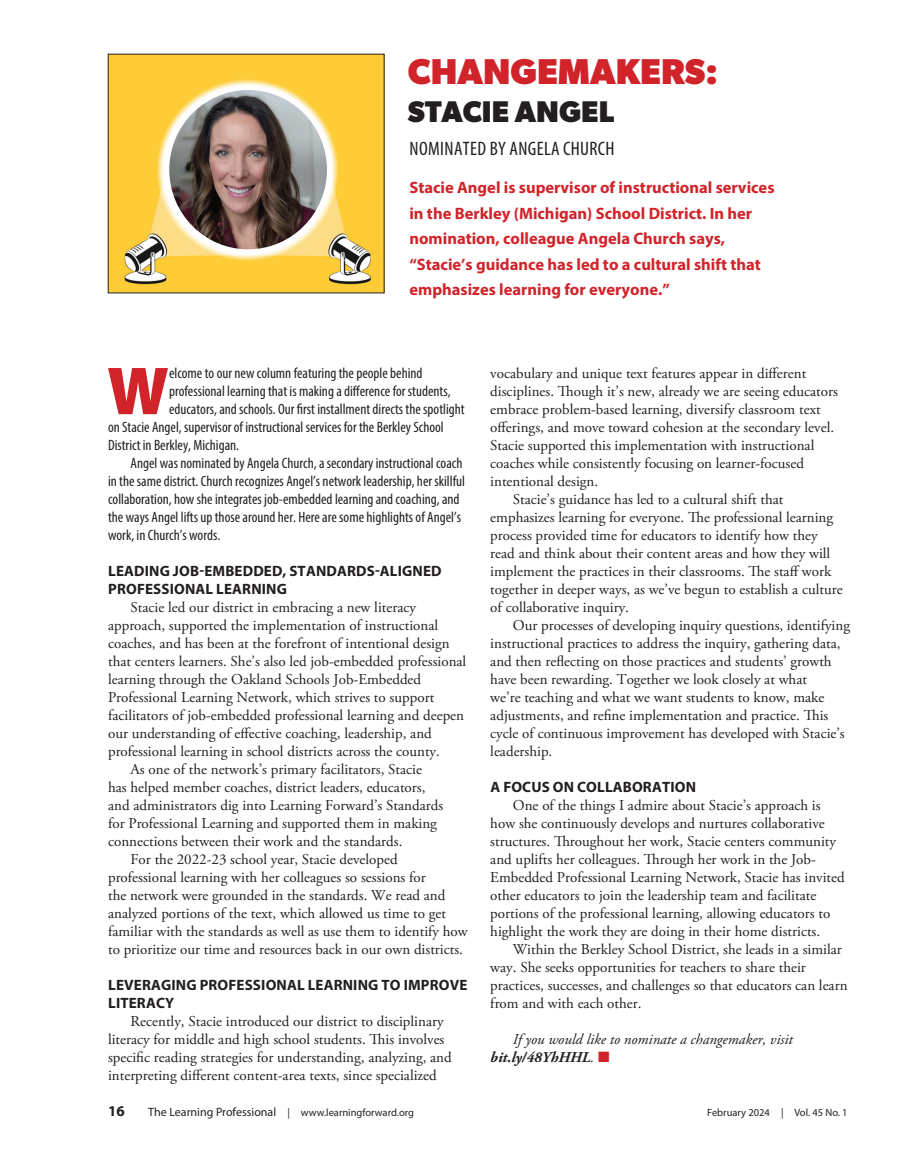
<style>
.page{position:relative;width:905px;height:1175px;background:#fff}
.page>*{position:absolute;margin:0;border:0;box-sizing:border-box;transform-origin:0 0}
.body{font:900 68.4px "Myriad Pro";color:#d1232a}
.t1{font:700 36px "Gibson";color:#d1232a}
.t2{font:700 30px "Gibson";color:#231f20}
.liftout{font:condensed 19.5px "Myriad Pro";letter-spacing:.02em;color:#231f20}
.liftout-2{font:700 16.5px/25.5px "Myriad Pro";color:#d1232a}
.body-2{font:15px/18px "Adobe Garamond Pro";color:#231f20}
.body-3{font:condensed 15px/18px "Myriad Pro";color:#231f20}
.subhead{font:700 15px/18px "Myriad Pro";letter-spacing:.01em;color:#231f20}
.body-4{font:italic 15px/18px "Adobe Garamond Pro";color:#231f20}
.t3{font:10.5px "Myriad Pro";color:#231f20}
.s1{font-weight:700}
.s2{color:#d1232a}
.s3{font-size:12px}
</style>
<div class="page">
<img style="left:110px;top:56px;width:272px;height:235px">
<img style="left:169px;top:90px;width:158px;height:159px">
<p class="t1" style="left:408px;top:50px;width:311px">CHANGEMAKERS:</p>
<p class="t2" style="left:408px;top:94px;width:208px">STACIE ANGEL</p>
<p class="liftout" style="left:409px;top:136px;width:206px">NOMINATED BY ANGELA CHURCH</p>
<p class="liftout-2" style="left:409px;top:174px;width:366px">Stacie Angel is supervisor of instructional services in the Berkley (Michigan) School District. In her nomination, colleague Angela Church says, “Stacie’s guidance has led to a cultural shift that emphasizes learning for everyone.”</p>
<p class="body" style="left:107px;top:345px;width:63px">W</p>
<p class="body-3" style="left:169px;top:364px;width:255px">elcome to our new column featuring the people behind</p>
<p class="body-3" style="left:169px;top:382px;width:283px">professional learning that is making a difference for students,</p>
<p class="body-3" style="left:169px;top:400px;width:297px">educators, and schools. Our first installment directs the spotlight</p>
<p class="body-3" style="left:108px;top:418px;width:337px">on Stacie Angel, supervisor of instructional services for the Berkley School</p>
<p class="body-3" style="left:108px;top:436px;width:132px">District in Berkley, Michigan.</p>
<p class="body-3" style="left:108px;top:454px;width:358px;text-indent:22px">Angel was nominated by Angela Church, a secondary instructional coach in the same district. Church recognizes Angel’s network leadership, her skillful collaboration, how she integrates job-embedded learning and coaching, and the ways Angel lifts up those around her. Here are some highlights of Angel’s work, in Church’s words.</p>
<p class="subhead" style="left:108px;top:561px;width:335px">LEADING JOB-EMBEDDED, STANDARDS-ALIGNED<br>PROFESSIONAL LEARNING</p>
<p class="body-2" style="left:108px;top:599px;width:360px;text-indent:22px">Stacie led our district in embracing a new literacy approach, supported the implementation of instructional coaches, and has been at the forefront of intentional design that centers learners. She’s also led job-embedded professional learning through the Oakland Schools Job-Embedded Professional Learning Network, which strives to support facilitators of job-embedded professional learning and deepen our understanding of effective coaching, leadership, and professional learning in school districts across the county.</p>
<p class="body-2" style="left:108px;top:761px;width:337px;text-indent:22px">As one of the network’s primary facilitators, Stacie has helped member coaches, district leaders, educators, and administrators dig into Learning Forward’s Standards for Professional Learning and supported them in making connections between their work and the standards.</p>
<p class="body-2" style="left:108px;top:851px;width:361px;text-indent:22px">For the 2022-23 school year, Stacie developed professional learning with her colleagues so sessions for<br>the network were grounded in the standards. We read and analyzed portions of the text, which allowed us time to get familiar with the standards as well as use them to identify how to prioritize our time and resources back in our own districts.</p>
<p class="subhead" style="left:108px;top:975px;width:361px">LEVERAGING PROFESSIONAL LEARNING TO IMPROVE<br>LITERACY</p>
<p class="body-2" style="left:108px;top:1013px;width:345px;text-indent:22px">Recently, Stacie introduced our district to disciplinary literacy for middle and high school students. This involves specific reading strategies for understanding, analyzing, and interpreting different content-area texts, since specialized</p>
<p class="body-2" style="left:490px;top:365px;width:349px">vocabulary and unique text features appear in different disciplines. Though it’s new, already we are seeing educators embrace problem-based learning, diversify classroom text offerings, and move toward cohesion at the secondary level.<br>Stacie supported this implementation with instructional coaches while consistently focusing on learner-focused intentional design.</p>
<p class="body-2" style="left:490px;top:491px;width:354px;text-indent:22px">Stacie’s guidance has led to a cultural shift that emphasizes learning for everyone. The professional learning process provided time for educators to identify how they read and think about their content areas and how they will implement the practices in their classrooms. The staff work together in deeper ways, as we’ve begun to establish a culture of collaborative inquiry.</p>
<p class="body-2" style="left:490px;top:617px;width:361px;text-indent:22px">Our processes of developing inquiry questions, identifying instructional practices to address the inquiry, gathering data, and then reflecting on those practices and students’ growth have been rewarding. Together we look closely at what<br>we’re teaching and what we want students to know, make adjustments, and refine implementation and practice. This cycle of continuous improvement has developed with Stacie’s leadership.</p>
<p class="subhead" style="left:490px;top:777px;width:207px">A FOCUS ON COLLABORATION</p>
<p class="body-2" style="left:490px;top:797px;width:356px;text-indent:22px">One of the things I admire about Stacie’s approach is how she continuously develops and nurtures collaborative structures. Throughout her work, Stacie centers community and uplifts her colleagues. Through her work in the Job-Embedded Professional Learning Network, Stacie has invited other educators to join the leadership team and facilitate portions of the professional learning, allowing educators to highlight the work they are doing in their home districts.</p>
<p class="body-2" style="left:490px;top:941px;width:359px;text-indent:22px">Within the Berkley School District, she leads in a similar way. She seeks opportunities for teachers to share their practices, successes, and challenges so that educators can learn from and with each other.</p>
<p class="body-4" style="left:490px;top:1031px;width:304px;text-indent:22px">If you would like to nominate a changemaker, visit <span class="s1">bit.ly/48YhHHL</span>. <span class="s2">■</span></p>
<p class="subhead" style="left:108px;top:1101px;width:18px">16</p>
<p class="t3" style="left:148px;top:1106px;width:267px"><span class="s3">The Learning Professional</span> | www.learningforward.org</p>
<p class="t3" style="left:707px;top:1106px;width:142px">February 2024 | Vol. 45 No. 1</p>
</div>
